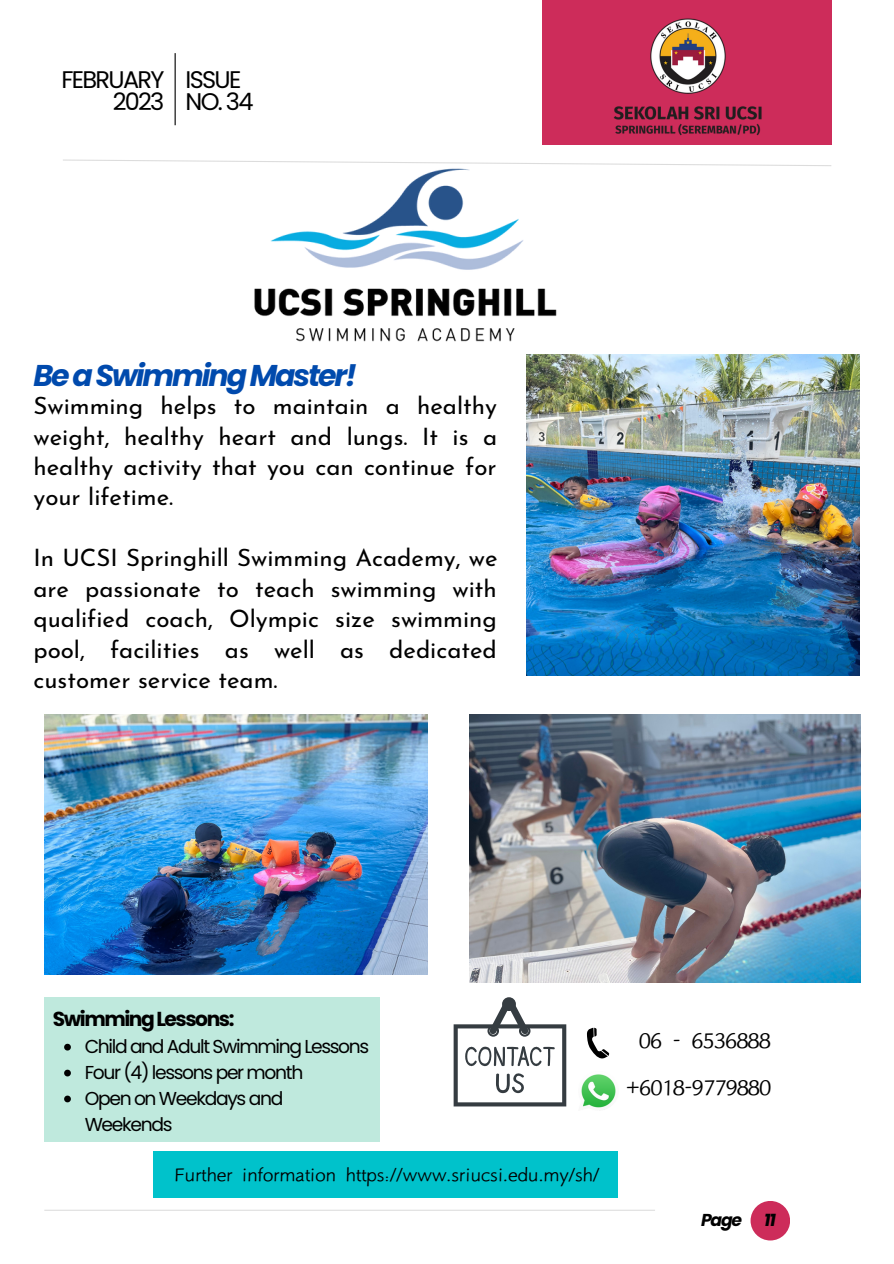
<style>
.page{position:relative;width:894px;height:1264px;background:#fff}
.page>*{position:absolute;margin:0;border:0;box-sizing:border-box;transform-origin:0 0}
.t1{font:italic 700 30px "Poppins";letter-spacing:-.07em;color:#004aad}
.t2{font:24px/30.5px "Josefin Sans";color:#000;text-align:justify}
.t3{font:24px/21.5px "Poppins";letter-spacing:-.07em;color:#000;text-align:right}
.t4{font:22.5px/46.8px "Hello Font ID Dian Kai Bold";color:#000;text-align:center}
.t5{font:700 20.25px "Poppins";letter-spacing:-.07em;color:#000}
.t6{font:18.75px/26px "Poppins";letter-spacing:-.07em;color:#000}
.t7{font:18.75px "Hello Font ID Dian Kai Bold";color:#000}
.t8{font:italic 700 17.25px "Poppins";letter-spacing:-.07em;color:#000}
</style>
<div class="page">
<svg style="left:63px;top:159px;width:769px;height:7px"></svg>
<hr style="left:44px;top:1209px;width:611px;height:1px;background:#000">
<div style="left:750px;top:1200px;width:39px;height:40px;background:#cd2c5a;border-radius:50%"></div>
<hr style="left:174px;top:53px;width:2px;height:72px;background:#000">
<svg style="left:502px;top:997px;width:13px;height:14px"></svg>
<svg style="left:453px;top:999px;width:113px;height:107px"></svg>
<svg style="left:587px;top:1027px;width:22px;height:32px"></svg>
<div style="left:153px;top:1151px;width:464px;height:46px;background:#00c2cb"></div>
<img style="left:581px;top:1074px;width:35px;height:36px">
<div style="left:541px;top:0;width:290px;height:145px;background:#cd2c5a"></div>
<img style="left:598px;top:18px;width:232px;height:144px">
<img style="left:527px;top:354px;width:332px;height:321px">
<img style="left:44px;top:714px;width:383px;height:260px">
<img style="left:469px;top:714px;width:391px;height:268px">
<img style="left:212px;top:159px;width:386px;height:216px">
<div style="left:44px;top:997px;width:336px;height:144px;background:#bfe9dd"></div>
<svg style="left:64px;top:1043px;width:7px;height:7px"></svg>
<svg style="left:64px;top:1069px;width:7px;height:7px"></svg>
<svg style="left:64px;top:1095px;width:7px;height:7px"></svg>
<p class="t3" style="left:61px;top:69px;width:104px">FEBRUARY<br>2023</p>
<p class="t3" style="left:185px;top:69px;width:69px;text-align:left">ISSUE<br>NO. 34</p>
<p class="t1" style="left:33px;top:354px;width:325px">Be a Swimming Master!</p>
<p class="t2" style="left:33px;top:393px;width:465px">Swimming helps to maintain a healthy weight, healthy heart and lungs. It is a healthy activity that you can continue for your lifetime.</p>
<p class="t2" style="left:33px;top:545px;width:465px">In UCSI Springhill Swimming Academy, we are passionate to teach swimming with qualified coach, Olympic size swimming pool, facilities as well as dedicated customer service team.</p>
<p class="t5" style="left:53px;top:1004px;width:183px">SwimmingLessons:</p>
<p class="t6" style="left:85px;top:1033px;width:286px">Child and Adult Swimming Lessons<br>Four (4) lessons per month<br>Open on Weekdays and<br>Weekends</p>
<p class="t7" style="left:174px;top:1162px;width:426px">Further information https://www.sriucsi.edu.my/sh/</p>
<p class="t4" style="left:626px;top:1016px;width:146px">06 - 6536888 +6018-9779880</p>
<p class="t8" style="left:700px;top:1207px;width:43px">Page</p>
<p class="t8" style="left:763px;top:1207px;width:13px">11</p>
</div>
